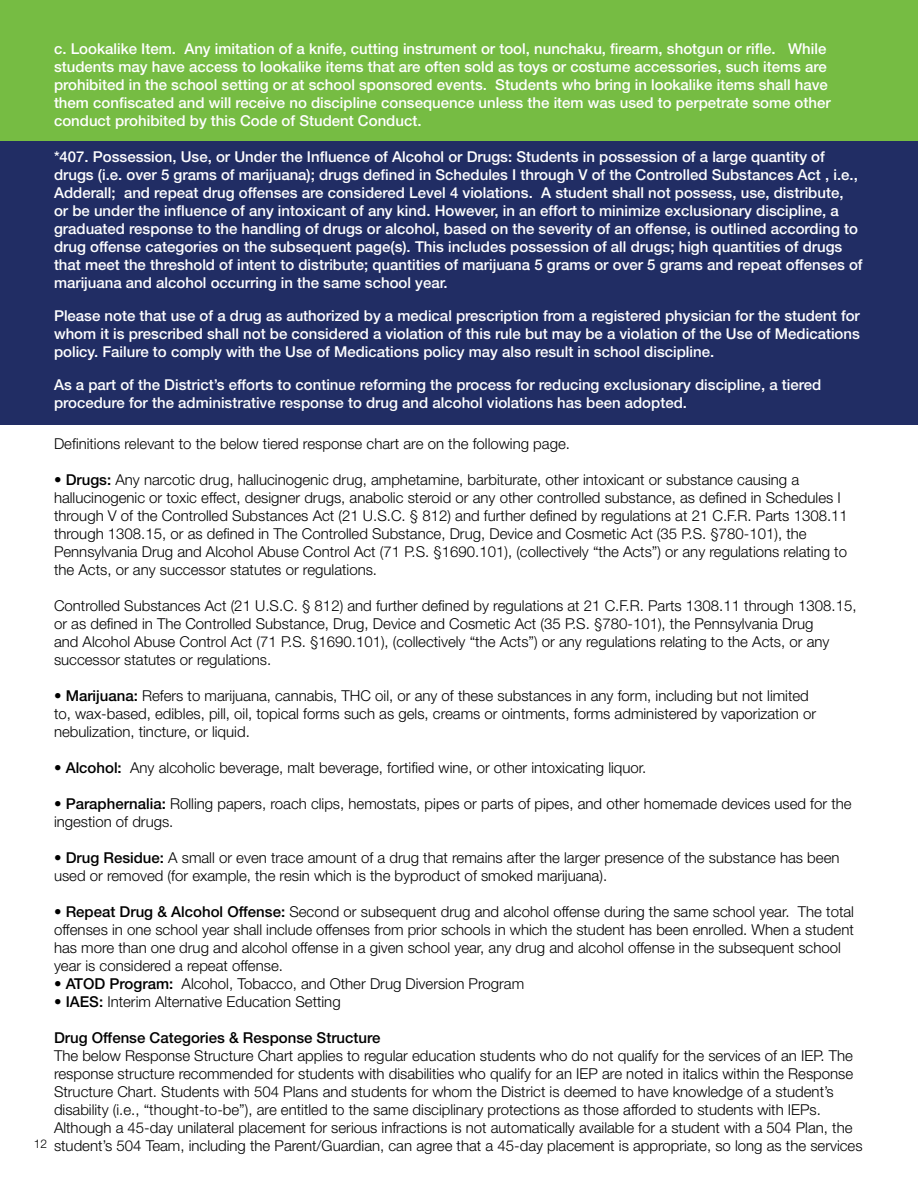
<style>
.page{position:relative;width:918px;height:1188px;background:#fff}
.page>*{position:absolute;margin:0;border:0;box-sizing:border-box;transform-origin:0 0}
.t1{font:300 15px/18px "Helvetica Neue LT Std";color:#000}
.t2{font:500 15px/18px "Helvetica Neue LT Std";color:#fff}
.t3{font:500 15px "Helvetica Neue LT Std";color:#000}
.t4{font:300 12px "Helvetica Neue LT Std";color:#000}
.s1{font-weight:500}
</style>
<div class="page">
<div style="left:0;top:0;width:918px;height:141px;background:#76bc43"></div>
<div style="left:0;top:141px;width:918px;height:283px;background:#212d64"></div>
<p class="t2" style="left:54px;top:40px;width:778px">c. Lookalike Item. Any imitation of a knife, cutting instrument or tool, nunchaku, firearm, shotgun or rifle. While students may have access to lookalike items that are often sold as toys or costume accessories, such items are prohibited in the school setting or at school sponsored events. Students who bring in lookalike items shall have them confiscated and will receive no discipline consequence unless the item was used to perpetrate some other conduct prohibited by this Code of Student Conduct.</p>
<p class="t2" style="left:54px;top:148px;width:810px">*407. Possession, Use, or Under the Influence of Alcohol or Drugs: Students in possession of a large quantity of drugs (i.e. over 5 grams of marijuana); drugs defined in Schedules I through V of the Controlled Substances Act , i.e., Adderall; and repeat drug offenses are considered Level 4 violations. A student shall not possess, use, distribute,<br>or be under the influence of any intoxicant of any kind. However, in an effort to minimize exclusionary discipline, a graduated response to the handling of drugs or alcohol, based on the severity of an offense, is outlined according to drug offense categories on the subsequent page(s). This includes possession of all drugs; high quantities of drugs that meet the threshold of intent to distribute; quantities of marijuana 5 grams or over 5 grams and repeat offenses of marijuana and alcohol occurring in the same school year.</p>
<p class="t2" style="left:54px;top:307px;width:807px;text-align:justify">Please note that use of a drug as authorized by a medical prescription from a registered physician for the student for whom it is prescribed shall not be considered a violation of this rule but may be a violation of the Use of Medications policy. Failure to comply with the Use of Medications policy may also result in school discipline.</p>
<p class="t2" style="left:54px;top:376px;width:769px">As a part of the District’s efforts to continue reforming the process for reducing exclusionary discipline, a tiered procedure for the administrative response to drug and alcohol violations has been adopted.</p>
<p class="t1" style="left:54px;top:434px;width:518px">Definitions relevant to the below tiered response chart are on the following page.</p>
<p class="t1" style="left:54px;top:470px;width:795px"><span class="s1">• Drugs:</span> Any narcotic drug, hallucinogenic drug, amphetamine, barbiturate, other intoxicant or substance causing a hallucinogenic or toxic effect, designer drugs, anabolic steroid or any other controlled substance, as defined in Schedules I through V of the Controlled Substances Act (21 U.S.C. § 812) and further defined by regulations at 21 C.F.R. Parts 1308.11 through 1308.15, or as defined in The Controlled Substance, Drug, Device and Cosmetic Act (35 P.S. §780-101), the Pennsylvania Drug and Alcohol Abuse Control Act (71 P.S. §1690.101), (collectively “the Acts”) or any regulations relating to the Acts, or any successor statutes or regulations.</p>
<p class="t1" style="left:54px;top:596px;width:804px">Controlled Substances Act (21 U.S.C. § 812) and further defined by regulations at 21 C.F.R. Parts 1308.11 through 1308.15, or as defined in The Controlled Substance, Drug, Device and Cosmetic Act (35 P.S. §780-101), the Pennsylvania Drug<br>and Alcohol Abuse Control Act (71 P.S. §1690.101), (collectively “the Acts”) or any regulations relating to the Acts, or any successor statutes or regulations.</p>
<p class="t1" style="left:54px;top:686px;width:764px"><span class="s1">• Marijuana:</span> Refers to marijuana, cannabis, THC oil, or any of these substances in any form, including but not limited to, wax-based, edibles, pill, oil, topical forms such as gels, creams or ointments, forms administered by vaporization or nebulization, tincture, or liquid.</p>
<p class="t1" style="left:54px;top:758px;width:594px"><span class="s1">• Alcohol:</span> Any alcoholic beverage, malt beverage, fortified wine, or other intoxicating liquor.</p>
<p class="t1" style="left:54px;top:794px;width:799px"><span class="s1">• Paraphernalia:</span> Rolling papers, roach clips, hemostats, pipes or parts of pipes, and other homemade devices used for the ingestion of drugs.</p>
<p class="t1" style="left:54px;top:848px;width:787px"><span class="s1">• Drug Residue:</span> A small or even trace amount of a drug that remains after the larger presence of the substance has been used or removed (for example, the resin which is the byproduct of smoked marijuana).</p>
<p class="t1" style="left:54px;top:902px;width:802px"><span class="s1">• Repeat Drug &amp; Alcohol Offense:</span> Second or subsequent drug and alcohol offense during the same school year. The total offenses in one school year shall include offenses from prior schools in which the student has been enrolled. When a student has more than one drug and alcohol offense in a given school year, any drug and alcohol offense in the subsequent school year is considered a repeat offense.</p>
<p class="t1" style="left:54px;top:974px;width:472px"><span class="s1">• ATOD Program:</span> Alcohol, Tobacco, and Other Drug Diversion Program</p>
<p class="t1" style="left:54px;top:992px;width:288px"><span class="s1">• IAES:</span> Interim Alternative Education Setting</p>
<p class="t3" style="left:54px;top:1028px;width:328px">Drug Offense Categories &amp; Response Structure</p>
<p class="t1" style="left:54px;top:1046px;width:810px">The below Response Structure Chart applies to regular education students who do not qualify for the services of an IEP. The response structure recommended for students with disabilities who qualify for an IEP are noted in italics within the Response Structure Chart. Students with 504 Plans and students for whom the District is deemed to have knowledge of a student’s disability (i.e., “thought-to-be”), are entitled to the same disciplinary protections as those afforded to students with IEPs.<br>Although a 45-day unilateral placement for serious infractions is not automatically available for a student with a 504 Plan, the student’s 504 Team, including the Parent/Guardian, can agree that a 45-day placement is appropriate, so long as the services</p>
<p class="t4" style="left:34px;top:1136px;width:15px">12</p>
</div>
